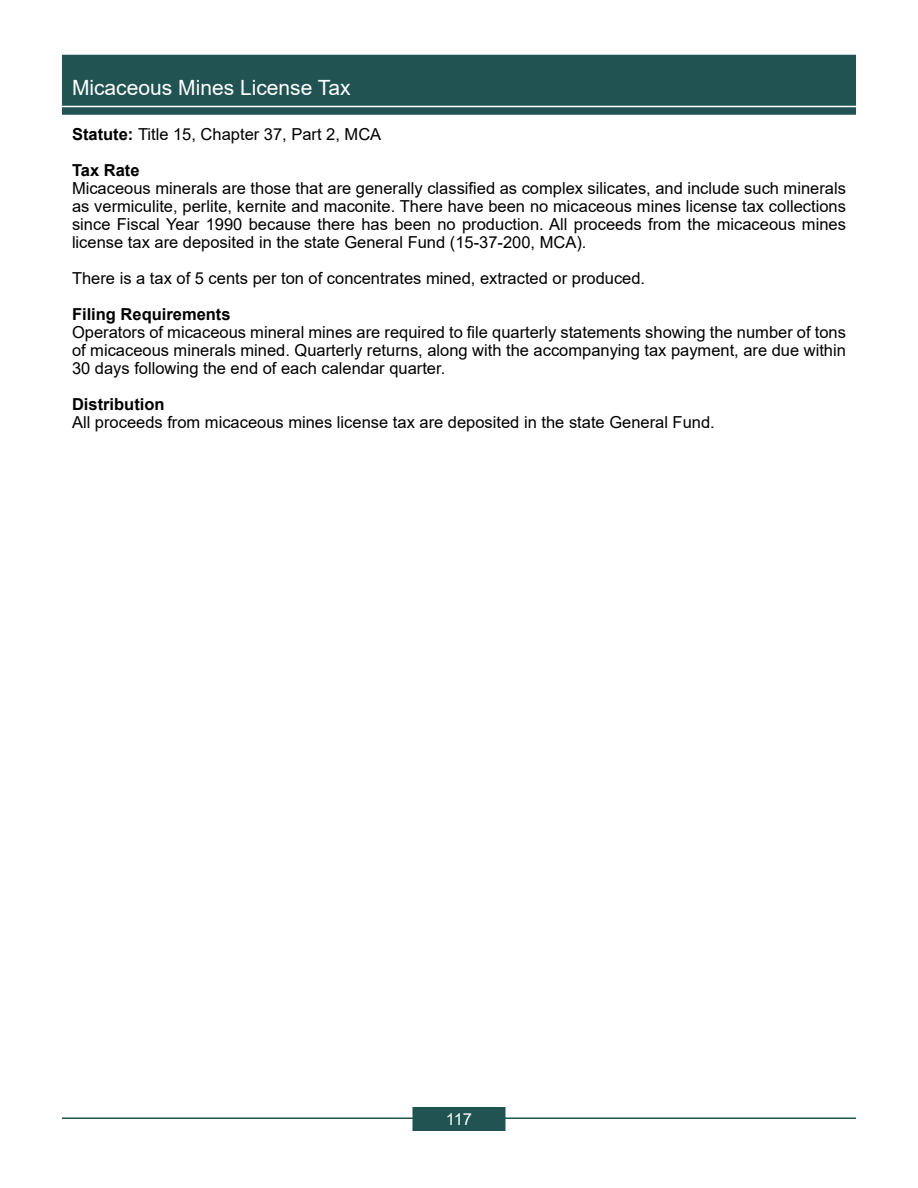
<style>
.page{position:relative;width:918px;height:1188px;background:#fff}
.page>*{position:absolute;margin:0;border:0;box-sizing:border-box;transform-origin:0 0}
.t1{font:21px "Arial";color:#fff}
.t2{font:16.5px/18px "Arial";color:#000;text-align:justify}
.t3{font:700 16.5px "Arial";color:#000}
.t4{font:16.5px "Arial";color:#fff}
.s1{font-weight:700}
</style>
<div class="page">
<hr style="left:62px;top:1118px;width:794px;height:1px;background:#215352">
<div style="left:62px;top:55px;width:794px;height:60px;background:#215352;border:2px solid #215352"></div>
<div style="left:413px;top:1108px;width:92px;height:22px;background:#215352"></div>
<div style="left:412px;top:1107px;width:94px;height:24px;border:2px solid #215352"></div>
<hr style="left:62px;top:106px;width:794px;height:1px;background:#fff">
<p class="t1" style="left:72px;top:73px;width:280px">Micaceous Mines License Tax</p>
<p class="t2" style="left:72px;top:116px;width:311px;line-height:36px"><span class="s1">Statute:</span> Title 15, Chapter 37, Part 2, MCA<br><span class="s1">Tax Rate</span></p>
<p class="t2" style="left:72px;top:179px;width:775px">Micaceous minerals are those that are generally classified as complex silicates, and include such minerals as vermiculite, perlite, kernite and maconite. There have been no micaceous mines license tax collections since Fiscal Year 1990 because there has been no production. All proceeds from the micaceous mines license tax are deposited in the state General Fund (15-37-200, MCA).</p>
<p class="t2" style="left:72px;top:269px;width:575px">There is a tax of 5 cents per ton of concentrates mined, extracted or produced.</p>
<p class="t3" style="left:72px;top:302px;width:160px">Filing Requirements</p>
<p class="t2" style="left:72px;top:323px;width:775px">Operators of micaceous mineral mines are required to file quarterly statements showing the number of tons of micaceous minerals mined. Quarterly returns, along with the accompanying tax payment, are due within 30 days following the end of each calendar quarter.</p>
<p class="t3" style="left:72px;top:392px;width:94px">Distribution</p>
<p class="t2" style="left:72px;top:413px;width:644px">All proceeds from micaceous mines license tax are deposited in the state General Fund.</p>
<p class="t4" style="left:446px;top:1108px;width:28px">117</p>
</div>
